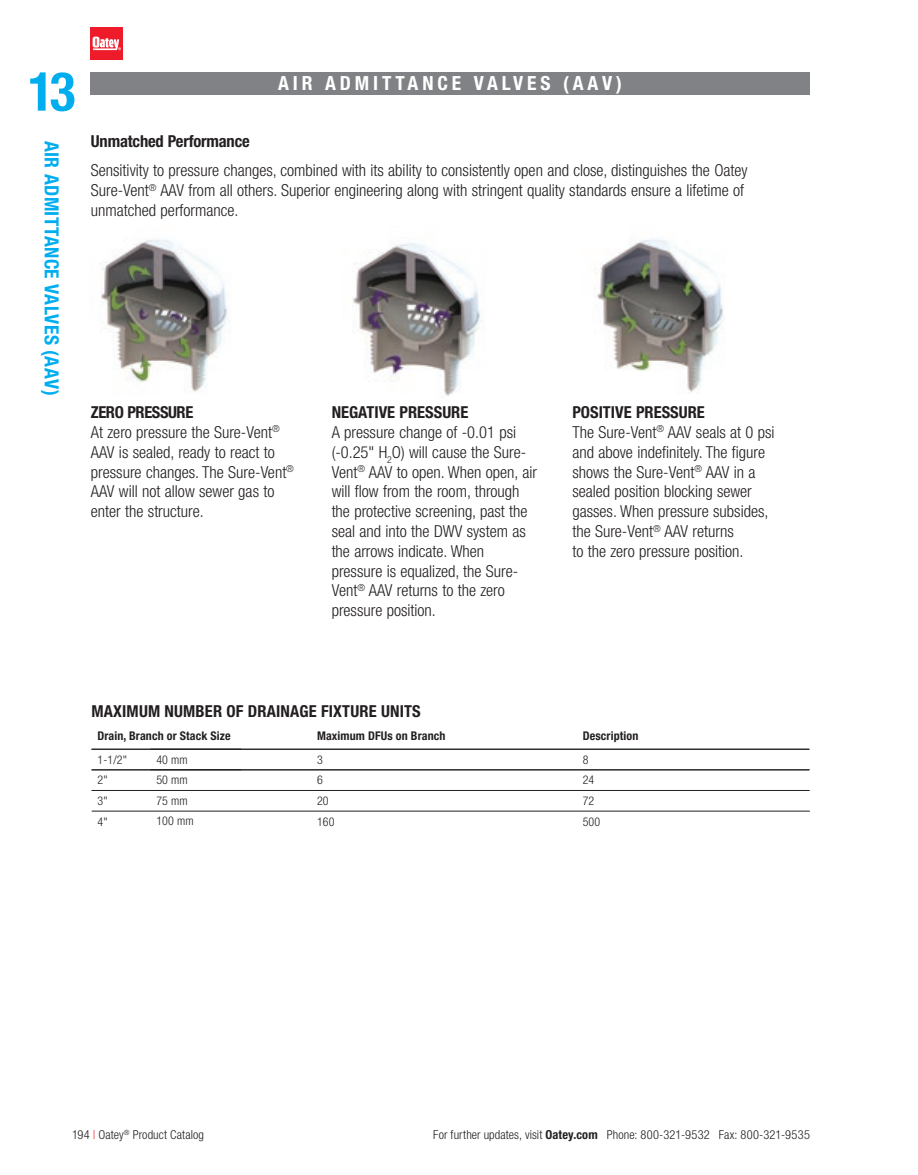
<style>
.page{position:relative;width:918px;height:1175px;background:#fff}
.page>*{position:absolute;margin:0;border:0;box-sizing:border-box;transform-origin:0 0}
.t1{font:700 condensed 54px "Helvetica Neue LT Std";color:#00aeef}
.t2{font:700 condensed 19.5px "Helvetica Neue LT Std";letter-spacing:.02em;color:#00aeef}
.AM-ProductSegment{font:700 condensed 19.5px "Helvetica Neue LT Std";letter-spacing:.2em;color:#fff}
.t3{font:300 condensed 16.5px/19.8px "Helvetica Neue LT Std";color:#231f20}
.AM-ProductName{font:700 condensed 16.5px "Helvetica Neue LT Std";color:#231f20}
.AM-ProductName-2{font:700 condensed 16.5px "Helvetica Neue LT Std";letter-spacing:-.025em;color:#231f20}
.t4{font:300 condensed 12.3px "Helvetica Neue LT Std";letter-spacing:.01em;color:#231f20}
.AM-Table_Head{font:700 condensed 12px "Helvetica Neue LT Std";letter-spacing:.01em;color:#231f20}
.AM-Table_Body{font:300 condensed 12px "Helvetica Neue LT Std";letter-spacing:.01em;color:#231f20}
.s1{color:#ee1c28}
.s2{font-weight:700}
</style>
<div class="page">
<div style="left:90px;top:28px;width:32px;height:32px;background:#ee1b2b"></div>
<svg style="left:93px;top:37px;width:28px;height:13px"></svg>
<div style="left:90px;top:72px;width:720px;height:22px;background:#808285"></div>
<svg style="left:92px;top:810px;width:717px;height:1px"></svg>
<img style="left:100px;top:239px;width:128px;height:153px">
<img style="left:353px;top:243px;width:129px;height:153px">
<img style="left:595px;top:239px;width:129px;height:154px">
<hr style="left:92px;top:749px;width:718px;height:1px;background:#231f20">
<hr style="left:92px;top:769px;width:718px;height:1px;background:#231f20">
<hr style="left:92px;top:790px;width:718px;height:1px;background:#231f20">
<hr style="left:92px;top:811px;width:718px;height:1px;background:#231f20">
<h1 class="t1" style="left:28px;top:59px;width:49px">13</h1>
<p class="AM-ProductSegment" style="left:278px;top:71px;width:345px">AIR ADMITTANCE VALVES (AAV)</p>
<p class="t2" style="left:64px;top:141px;width:256px;rotate:90deg">AIR ADMITTANCE VALVES (AAV)</p>
<p class="AM-ProductName" style="left:91px;top:131px;width:160px">Unmatched Performance</p>
<p class="t3" style="left:91px;top:160px;width:658px;line-height:20.2px">Sensitivity to pressure changes, combined with its ability to consistently open and close, distinguishes the Oatey<br>Sure-Vent<sup>®</sup> AAV from all others. Superior engineering along with stringent quality standards ensure a lifetime of unmatched performance.</p>
<p class="AM-ProductName-2" style="left:91px;top:402px;width:104px">ZERO PRESSURE</p>
<p class="t3" style="left:91px;top:422px;width:205px">At zero pressure the Sure-Vent<sup>®<br></sup>AAV is sealed, ready to react to pressure changes. The Sure-Vent<sup>®<br></sup>AAV will not allow sewer gas to enter the structure.</p>
<p class="AM-ProductName" style="left:332px;top:402px;width:138px">NEGATIVE PRESSURE</p>
<p class="t3" style="left:332px;top:422px;width:207px">A pressure change of -0.01 psi (-0.25" H<sub>2</sub>O) will cause the Sure-<br>Vent<sup>®</sup> AAV to open. When open, air will flow from the room, through the protective screening, past the seal and into the DWV system as the arrows indicate. When pressure is equalized, the Sure-<br>Vent<sup>®</sup> AAV returns to the zero pressure position.</p>
<p class="AM-ProductName" style="left:572px;top:402px;width:134px">POSITIVE PRESSURE</p>
<p class="t3" style="left:572px;top:422px;width:204px">The Sure-Vent<sup>®</sup> AAV seals at 0 psi and above indefinitely. The figure shows the Sure-Vent<sup>®</sup> AAV in a sealed position blocking sewer gasses. When pressure subsides, the Sure-Vent<sup>®</sup> AAV returns<br>to the zero pressure position.</p>
<p class="AM-ProductName" style="left:92px;top:701px;width:331px">MAXIMUM NUMBER OF DRAINAGE FIXTURE UNITS</p>
<p class="AM-Table_Head" style="left:98px;top:729px;width:135px">Drain, Branch or Stack Size</p>
<p class="AM-Table_Head" style="left:317px;top:729px;width:130px">Maximum DFUs on Branch</p>
<p class="AM-Table_Head" style="left:583px;top:729px;width:57px">Description</p>
<p class="AM-Table_Body" style="left:98px;top:752px;width:31px">1-1/2"</p>
<p class="AM-Table_Body" style="left:317px;top:752px;width:7px">3</p>
<p class="AM-Table_Body" style="left:583px;top:752px;width:7px">8</p>
<p class="AM-Table_Body" style="left:98px;top:773px;width:12px">2"</p>
<p class="AM-Table_Body" style="left:317px;top:773px;width:7px">6</p>
<p class="AM-Table_Body" style="left:583px;top:773px;width:13px">24</p>
<p class="AM-Table_Body" style="left:98px;top:794px;width:12px">3"</p>
<p class="AM-Table_Body" style="left:317px;top:794px;width:13px">20</p>
<p class="AM-Table_Body" style="left:583px;top:794px;width:13px">72</p>
<p class="AM-Table_Body" style="left:98px;top:814px;width:12px">4"</p>
<p class="AM-Table_Body" style="left:317px;top:814px;width:19px">160</p>
<p class="AM-Table_Body" style="left:583px;top:814px;width:19px">500</p>
<p class="AM-Table_Body" style="left:156px;top:752px;width:33px">40 mm</p>
<p class="AM-Table_Body" style="left:156px;top:773px;width:33px">50 mm</p>
<p class="AM-Table_Body" style="left:156px;top:793px;width:33px">75 mm</p>
<p class="AM-Table_Body" style="left:156px;top:814px;width:39px">100 mm</p>
<p class="t4" style="left:72px;top:1127px;width:133px">194 <span class="s1">|</span> Oatey<sup>®</sup> Product Catalog</p>
<p class="t4" style="left:433px;top:1127px;width:378px">For further updates, visit <span class="s2">Oatey.com</span> Phone: 800-321-9532 Fax: 800-321-9535</p>
</div>
